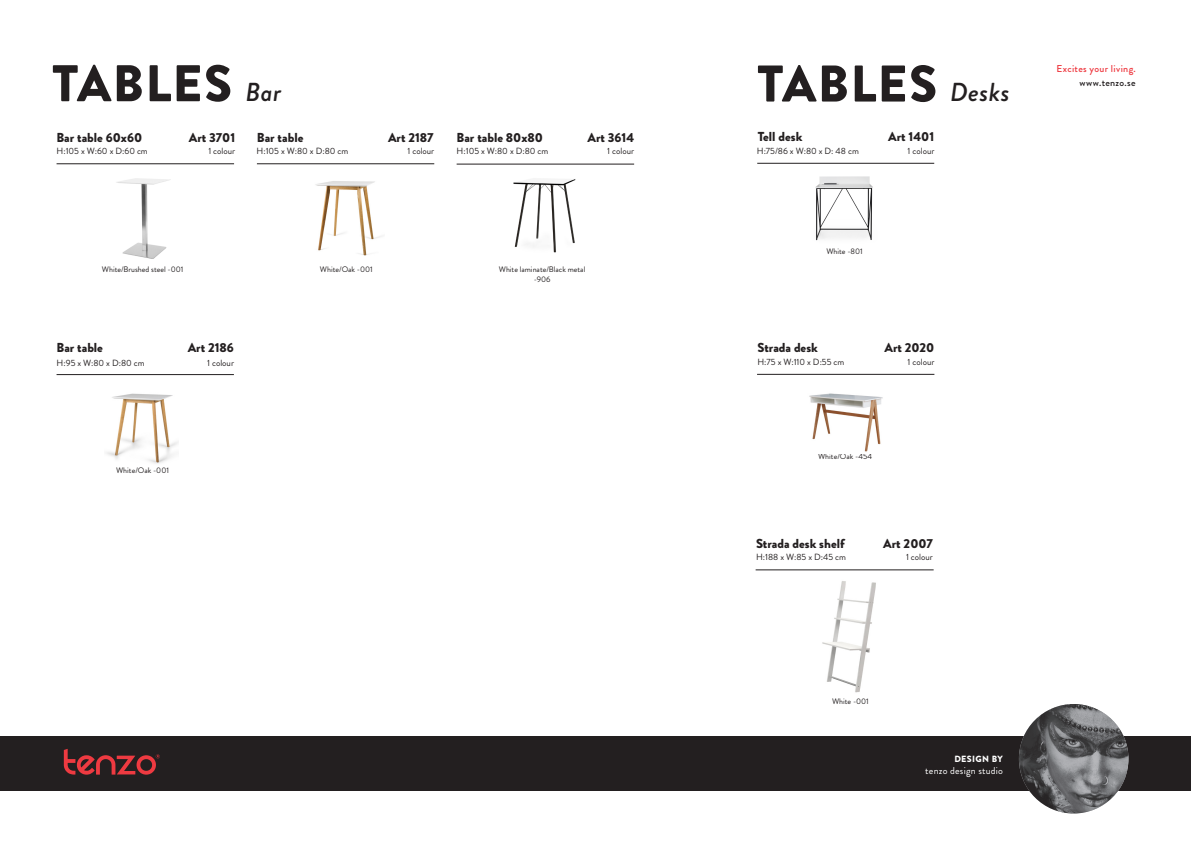
<style>
.page{position:relative;width:1191px;height:842px;background:#fff}
.page>*{position:absolute;margin:0;border:0;box-sizing:border-box;transform-origin:0 0}
.t1{font:900 51.5px "Brandon Grotesque";letter-spacing:.025em;color:#231f20}
.t2{font:italic 500 26px "Brandon Grotesque";letter-spacing:.02em;color:#231f20}
.t3{font:900 13px "Brandon Grotesque";color:#231f20}
.t4{font:10px "Brandon Grotesque";letter-spacing:.02em;color:#fff}
.t5{font:500 10px "Brandon Grotesque";letter-spacing:.03em;color:#ee3a41}
.t6{font:500 10px "Brandon Grotesque";letter-spacing:.035em;color:#231f20}
.t7{font:9px "Brandon Grotesque";color:#231f20}
.t8{font:900 9px "Brandon Grotesque";letter-spacing:.04em;color:#fff}
.t9{font:8px/9.6px "Brandon Grotesque";color:#231f20;text-align:center}
</style>
<div class="page">
<div style="left:0;top:736px;width:1191px;height:55px;background:#231f20"></div>
<svg style="left:64px;top:749px;width:96px;height:26px"></svg>
<img style="left:1019px;top:704px;width:109px;height:109px;border-radius:55px">
<hr style="left:57px;top:163px;width:177px;height:1px;background:#231f20">
<hr style="left:456px;top:164px;width:178px;height:1px;background:#231f20">
<img style="left:116px;top:178px;width:55px;height:81px">
<img style="left:513px;top:179px;width:63px;height:74px">
<hr style="left:757px;top:163px;width:177px;height:1px;background:#231f20">
<img style="left:815px;top:176px;width:58px;height:65px">
<hr style="left:57px;top:374px;width:177px;height:1px;background:#231f20">
<img style="left:106px;top:393px;width:72px;height:71px">
<img style="left:308px;top:164px;width:76px;height:92px">
<hr style="left:257px;top:163px;width:177px;height:1px;background:#231f20">
<hr style="left:757px;top:374px;width:177px;height:1px;background:#231f20">
<img style="left:809px;top:393px;width:74px;height:59px">
<img style="left:822px;top:581px;width:54px;height:112px">
<hr style="left:755px;top:569px;width:178px;height:1px;background:#231f20">
<h1 class="t1" style="left:52px;top:47px;width:182px">TABLES</h1>
<p class="t2" style="left:245px;top:74px;width:38px">Bar</p>
<p class="t1" style="left:757px;top:47px;width:182px">TABLES</p>
<p class="t2" style="left:950px;top:74px;width:61px">Desks</p>
<p class="t5" style="left:1056px;top:62px;width:80px">Excites your living.</p>
<p class="t6" style="left:1079px;top:76px;width:57px">www.tenzo.se</p>
<p class="t3" style="left:189px;top:128px;width:48px">Art 3701</p>
<p class="t3" style="left:587px;top:128px;width:48px">Art 3614</p>
<p class="t3" style="left:388px;top:128px;width:47px">Art 2187</p>
<p class="t3" style="left:57px;top:128px;width:87px">Bar table 60x60</p>
<p class="t3" style="left:456px;top:128px;width:88px">Bar table 80x80</p>
<p class="t3" style="left:257px;top:128px;width:48px">Bar table</p>
<p class="t3" style="left:757px;top:127px;width:46px">Tell desk</p>
<p class="t3" style="left:888px;top:127px;width:47px">Art 1401</p>
<p class="t7" style="left:57px;top:145px;width:93px">H:105 x W:60 x D:60 cm</p>
<p class="t7" style="left:456px;top:145px;width:93px">H:105 x W:80 x D:80 cm</p>
<p class="t7" style="left:256px;top:145px;width:93px">H:105 x W:80 x D:80 cm</p>
<p class="t7" style="left:407px;top:145px;width:28px">1 colour</p>
<p class="t7" style="left:208px;top:145px;width:28px">1 colour</p>
<p class="t7" style="left:607px;top:145px;width:28px">1 colour</p>
<p class="t7" style="left:757px;top:144px;width:103px">H:75/86 x W:80 x D: 48 cm</p>
<p class="t7" style="left:907px;top:144px;width:28px">1 colour</p>
<p class="t9" style="left:826px;top:246px;width:38px">White -801</p>
<p class="t9" style="left:102px;top:265px;width:83px">White/Brushed steel -001</p>
<p class="t9" style="left:499px;top:265px;width:88px">White laminate/Black metal -906</p>
<p class="t9" style="left:320px;top:265px;width:54px">White/Oak -001</p>
<p class="t3" style="left:57px;top:339px;width:48px">Bar table</p>
<p class="t3" style="left:188px;top:339px;width:48px">Art 2186</p>
<p class="t3" style="left:757px;top:339px;width:62px">Strada desk</p>
<p class="t3" style="left:884px;top:339px;width:51px">Art 2020</p>
<p class="t7" style="left:57px;top:356px;width:90px">H:95 x W:80 x D:80 cm</p>
<p class="t7" style="left:207px;top:356px;width:28px">1 colour</p>
<p class="t7" style="left:757px;top:355px;width:88px">H:75 x W:110 x D:55 cm</p>
<p class="t7" style="left:907px;top:355px;width:28px">1 colour</p>
<p class="t9" style="left:818px;top:451px;width:55px">White/Oak -454</p>
<p class="t9" style="left:116px;top:466px;width:54px">White/Oak -001</p>
<p class="t3" style="left:756px;top:534px;width:90px">Strada desk shelf</p>
<p class="t3" style="left:883px;top:534px;width:51px">Art 2007</p>
<p class="t7" style="left:756px;top:551px;width:91px">H:188 x W:85 x D:45 cm</p>
<p class="t7" style="left:906px;top:551px;width:28px">1 colour</p>
<p class="t9" style="left:832px;top:696px;width:38px">White -001</p>
<p class="t8" style="left:954px;top:753px;width:50px">DESIGN BY</p>
<p class="t4" style="left:925px;top:764px;width:79px">tenzo design studio</p>
<p class="t4" style="left:980px;top:764px;width:19px">Tenz</p>
</div>
